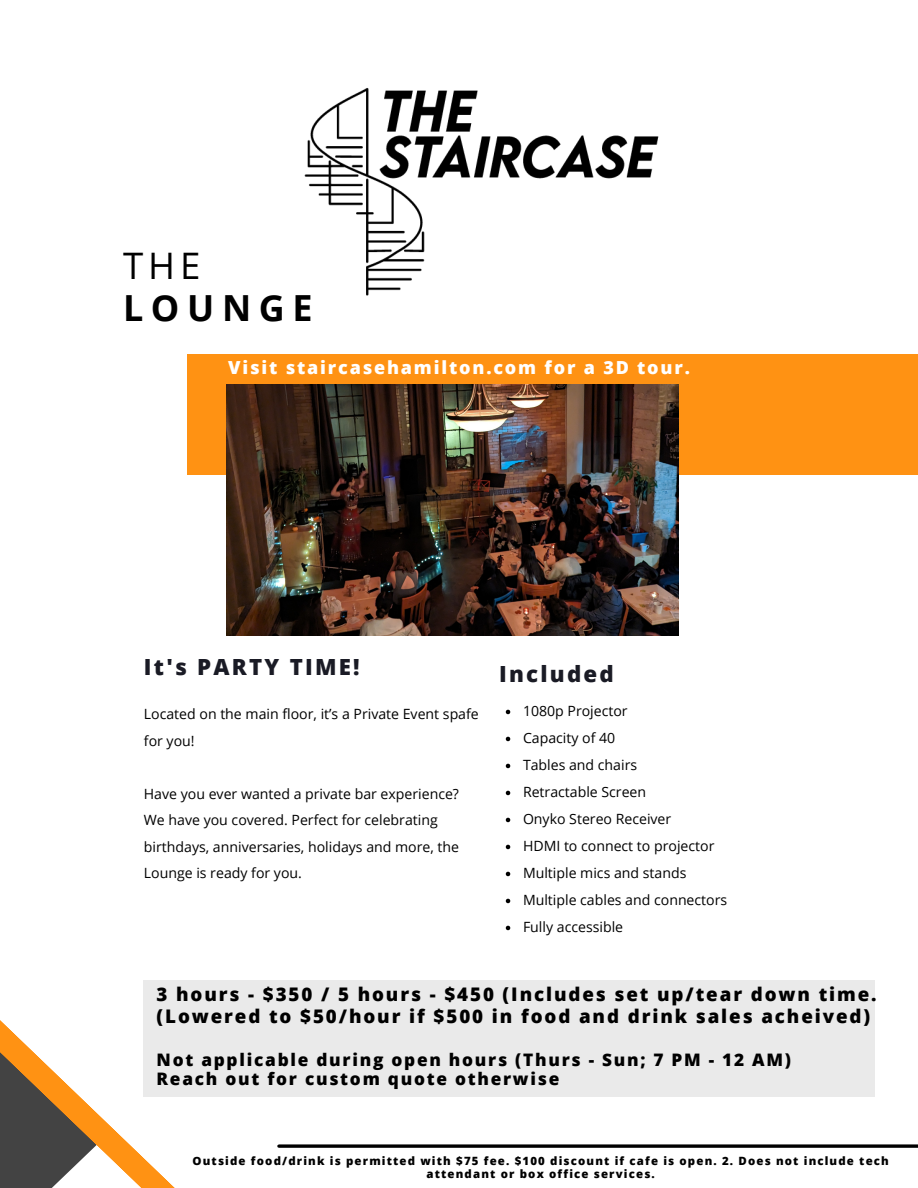
<style>
.page{position:relative;width:918px;height:1188px;background:#fff}
.page>*{position:absolute;margin:0;border:0;box-sizing:border-box;transform-origin:0 0}
.t1{font:36.6px "Open Sans";color:#000}
.t2{font:700 36px "Open Sans";letter-spacing:.215em;color:#000}
.t3{font:800 22.2px "Open Sans";letter-spacing:.1em;color:#1a1b25}
.t4{font:800 18.75px/21.3px "Open Sans";letter-spacing:.1em;color:#000}
.t5{font:800 18px "Open Sans";letter-spacing:.1em;color:#fff}
.t6{font:800 17.25px/19.2px "Open Sans";letter-spacing:.1em;color:#000}
.t7{font:14.1px/27px "Open Sans";color:#000}
.t8{font:800 11.4px/13.4px "Open Sans";letter-spacing:.1em;color:#000;text-align:center}
</style>
<div class="page">
<div style="left:187px;top:354px;width:731px;height:121px;background:#ff9213"></div>
<img style="left:227px;top:385px;width:451px;height:251px">
<svg style="left:0;top:1001px;width:252px;height:187px"></svg>
<svg style="left:279px;top:1144px;width:639px;height:4px;background:#272727"></svg>
<img style="left:304px;top:88px;width:355px;height:208px">
<svg style="left:506px;top:710px;width:4px;height:4px"></svg>
<svg style="left:506px;top:737px;width:4px;height:4px"></svg>
<svg style="left:506px;top:764px;width:4px;height:4px"></svg>
<svg style="left:506px;top:791px;width:4px;height:4px"></svg>
<svg style="left:506px;top:818px;width:4px;height:4px"></svg>
<svg style="left:506px;top:845px;width:4px;height:4px"></svg>
<svg style="left:506px;top:872px;width:4px;height:4px"></svg>
<svg style="left:506px;top:899px;width:4px;height:4px"></svg>
<svg style="left:506px;top:926px;width:4px;height:4px"></svg>
<div style="left:144px;top:980px;width:731px;height:116px;background:#eaeaea"></div>
<h1 class="t1" style="left:123px;top:239px;width:79px">THE</h1>
<h2 class="t2" style="left:123px;top:282px;width:191px">LOUNGE</h2>
<p class="t5" style="left:228px;top:355px;width:463px">Visit staircasehamilton.com for a 3D tour.</p>
<h3 class="t3" style="left:144px;top:652px;width:217px">It's PARTY TIME!</h3>
<p class="t7" style="left:144px;top:701px;width:336px;line-height:26.4px">Located on the main floor, it’s a Private Event spafe for you!</p>
<p class="t7" style="left:144px;top:780px;width:317px;line-height:26.4px">Have you ever wanted a private bar experience?<br>We have you covered. Perfect for celebrating birthdays, anniversaries, holidays and more, the Lounge is ready for you.</p>
<h3 class="t3" style="left:499px;top:658px;width:116px">Included</h3>
<p class="t7" style="left:523px;top:697px;width:206px">1080p Projector<br>Capacity of 40<br>Tables and chairs<br>Retractable Screen<br>Onyko Stereo Receiver<br>HDMI to connect to projector<br>Multiple mics and stands<br>Multiple cables and connectors<br>Fully accessible</p>
<h3 class="t4" style="left:157px;top:983px;width:722px">3 hours - $350 / 5 hours - $450 (Includes set up/tear down time. (Lowered to $50/hour if $500 in food and drink sales acheived)</h3>
<p class="t6" style="left:157px;top:1049px;width:636px">Not applicable during open hours (Thurs - Sun; 7 PM - 12 AM)<br>Reach out for custom quote otherwise</p>
<p class="t8" style="left:193px;top:1154px;width:698px">Outside food/drink is permitted with $75 fee. $100 discount if cafe is open. 2. Does not include tech attendant or box office services.</p>
</div>
